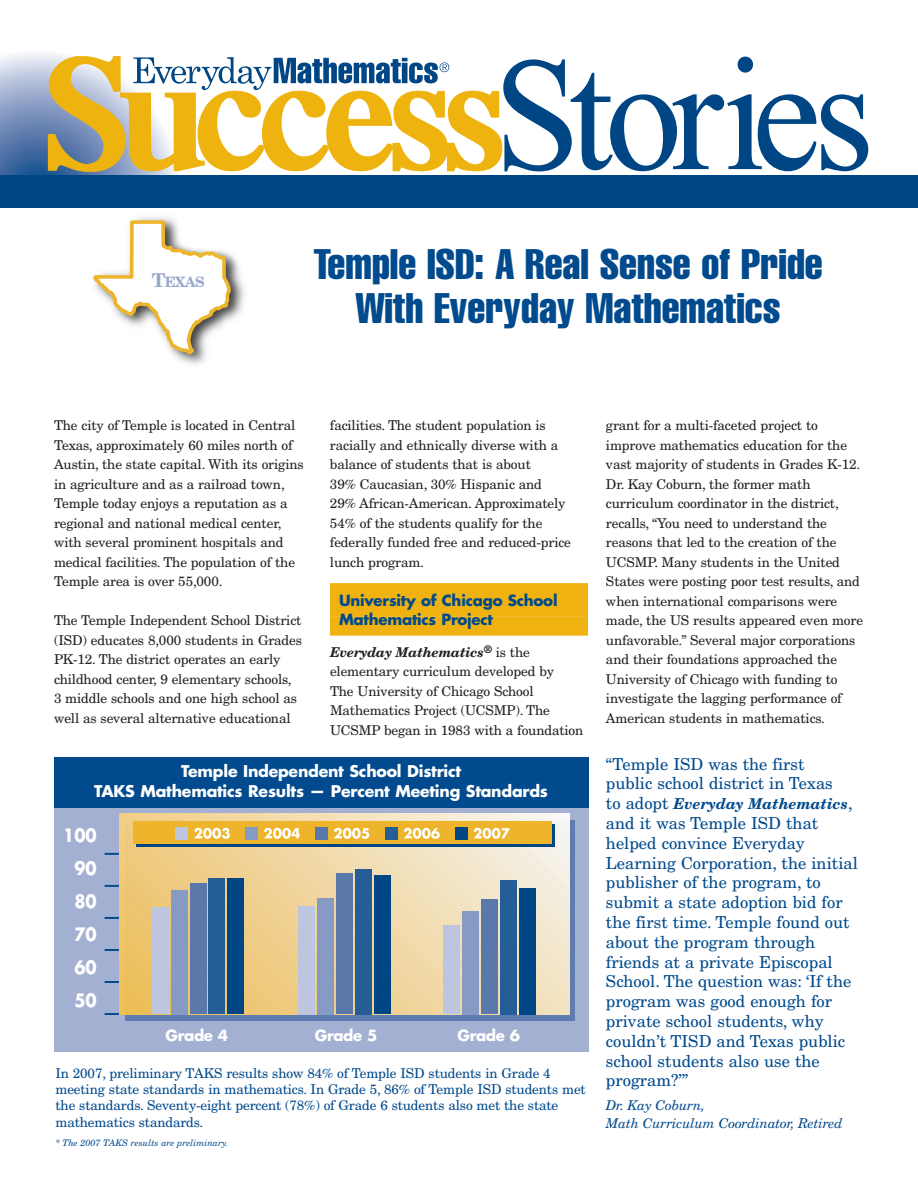
<style>
.page{position:relative;width:918px;height:1188px;background:#fff}
.page>*{position:absolute;margin:0;border:0;box-sizing:border-box;transform-origin:0 0}
.t1{font:extra-condensed 42px/43.5px "Helvetica";color:#004a8d;text-align:center}
.t2{font:700 18px/33px "Futura";color:#fff;text-align:justify;scale:.91 1}
.t3{font:16.5px/19.8px "New Century Schlbk";color:#004a8d}
.t4{font:700 15.75px/20.5px "Futura";letter-spacing:-.015em;color:#fff;text-align:center}
.t5{font:700 15px/19.5px "Futura";letter-spacing:-.015em;color:#004a8d}
.t6{font:italic 700 15px "New Century Schlbk";color:#004a8d}
.t7{font:700 15px "Futura";letter-spacing:-.03em;color:#fff}
.t8{font:700 14.25px "New Century Schlbk";color:#97a7cc}
.t9{font:13.5px/19.5px "New Century Schlbk";letter-spacing:-.01em;color:#231f20}
.t10{font:13.5px/16.2px "New Century Schlbk";letter-spacing:-.01em;color:#004a8d}
.t11{font:italic 13.5px/18px "New Century Schlbk";letter-spacing:-.01em;color:#004a8d}
.t12{font:italic 9px "New Century Schlbk";color:#004a8d}
.s1{font-size:19.05px}
.s2{font-weight:700;font-style:italic}
.s3{font-weight:400;font-style:normal;font-size:16.5px}
</style>
<div class="page">
<img style="left:135px;top:217px;width:110px;height:148px">
<svg style="left:93px;top:220px;width:138px;height:134px"></svg>
<svg style="left:0;top:53px;width:868px;height:123px"></svg>
<div style="left:0;top:176px;width:918px;height:31px;background:#004684"></div>
<div style="left:330px;top:583px;width:258px;height:33px;background:#efb211"></div>
<div style="left:330px;top:616px;width:258px;height:20px;background:#efb211"></div>
<div style="left:54px;top:790px;width:534px;height:262px;background:#a3b0d2"></div>
<div style="left:54px;top:757px;width:534px;height:51px;background:#004a8d"></div>
<div style="left:125px;top:821px;width:450px;height:200px;background:#5f7bb0"></div>
<svg style="left:105px;top:813px;width:464px;height:202px;background:#b4b19e"></svg>
<p class="t8" style="left:152px;top:277px;width:55px"><span class="s1">T</span>EXAS</p>
<h1 class="t1" style="left:314px;top:245px;width:511px">Temple ISD: A Real Sense of Pride<br>With Everyday Mathematics</h1>
<p class="t9" style="left:54px;top:417px;width:251px">The city of Temple is located in Central Texas, approximately 60 miles north of Austin, the state capital. With its origins in agriculture and as a railroad town, Temple today enjoys a reputation as a regional and national medical center, with several prominent hospitals and medical facilities. The population of the Temple area is over 55,000.</p>
<p class="t9" style="left:54px;top:612px;width:250px">The Temple Independent School District (ISD) educates 8,000 students in Grades PK-12. The district operates an early childhood center, 9 elementary schools, 3 middle schools and one high school as well as several alternative educational</p>
<p class="t9" style="left:330px;top:417px;width:243px">facilities. The student population is racially and ethnically diverse with a balance of students that is about<br>39% Caucasian, 30% Hispanic and 29% African-American. Approximately 54% of the students qualify for the federally funded free and reduced-price lunch program.</p>
<p class="t5" style="left:339px;top:592px;width:220px">University of Chicago School<br>Mathematics Project</p>
<p class="t9" style="left:330px;top:643px;width:255px"><span class="s2">Everyday Mathematics</span><sup>®</sup> is the elementary curriculum developed by<br>The University of Chicago School Mathematics Project (UCSMP). The UCSMP began in 1983 with a foundation</p>
<p class="t9" style="left:606px;top:417px;width:259px">grant for a multi-faceted project to improve mathematics education for the vast majority of students in Grades K-12.<br>Dr. Kay Coburn, the former math curriculum coordinator in the district, recalls, “You need to understand the reasons that led to the creation of the UCSMP. Many students in the United States were posting poor test results, and when international comparisons were made, the US results appeared even more unfavorable.” Several major corporations and their foundations approached the University of Chicago with funding to investigate the lagging performance of American students in mathematics.</p>
<p class="t4" style="left:94px;top:762px;width:455px">Temple Independent School District<br>TAKS Mathematics Results — Percent Meeting Standards</p>
<h2 class="t2" style="left:74px;top:821px;width:26px;text-indent:-11px">100<br>90<br>80<br>70<br>60<br>50</h2>
<p class="t7" style="left:166px;top:1029px;width:64px">Grade 4</p>
<p class="t7" style="left:315px;top:1029px;width:64px">Grade 5</p>
<p class="t7" style="left:458px;top:1029px;width:64px">Grade 6</p>
<p class="t10" style="left:56px;top:1066px;width:532px">In 2007, preliminary TAKS results show 84% of Temple ISD students in Grade 4 meeting state standards in mathematics. In Grade 5, 86% of Temple ISD students met the standards. Seventy-eight percent (78%) of Grade 6 students also met the state mathematics standards.</p>
<p class="t12" style="left:56px;top:1140px;width:174px">* The 2007 TAKS results are preliminary.</p>
<p class="t3" style="left:606px;top:755px;width:228px">“Temple ISD was the first public school district in Texas</p>
<p class="t6" style="left:606px;top:798px;width:248px"><span class="s3">to adopt</span> Everyday Mathematics<span class="s3">,</span></p>
<p class="t3" style="left:606px;top:815px;width:253px">and it was Temple ISD that helped convince Everyday<br>Learning Corporation, the initial publisher of the program, to submit a state adoption bid for the first time. Temple found out about the program through friends at a private Episcopal<br>School. The question was: ‘If the program was good enough for private school students, why couldn’t TISD and Texas public school students also use the program?’”</p>
<p class="t11" style="left:606px;top:1098px;width:238px">Dr. Kay Coburn,<br>Math Curriculum Coordinator, Retired</p>
</div>
